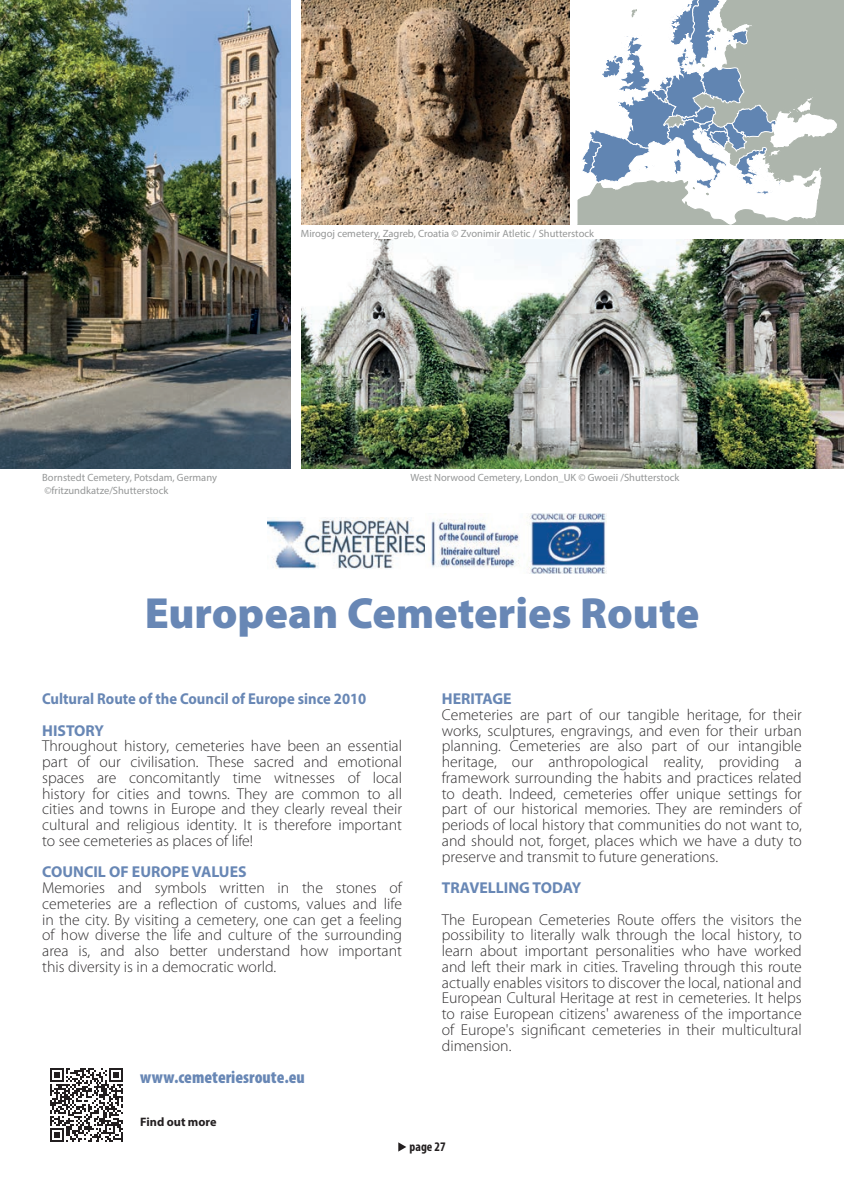
<style>
.page{position:relative;width:844px;height:1191px;background:#fff}
.page>*{position:absolute;margin:0;border:0;box-sizing:border-box;transform-origin:0 0}
.t1{font:900 43.75px "Myriad Pro";color:#6887b5}
.t2{font:900 condensed 17.5px "Myriad Pro";color:#6887b5}
.t3{font:300 15.75px/15.8px "Myriad Pro";color:#312f30;text-align:justify}
.t4{font:700 15.75px/31.5px "Myriad Pro";color:#6887b5;scale:.93 1}
.t5{font:700 15.75px "Myriad Pro";color:#6887b5}
.t6{font:700 condensed 13.12px "Myriad Pro";color:#231f20}
.t7{font:700 12.25px "Myriad Pro";color:#231f20}
.t8{font:10.5px "Myriad Pro";color:#959797}
</style>
<div class="page">
<svg style="left:577px;top:0;width:266px;height:225px"></svg>
<img style="left:268px;top:517px;width:157px;height:52px">
<img style="left:429px;top:514px;width:177px;height:59px">
<img style="left:0;top:0;width:290px;height:469px">
<img style="left:301px;top:0;width:268px;height:225px">
<img style="left:301px;top:240px;width:542px;height:229px">
<svg style="left:50px;top:1068px;width:73px;height:73px"></svg>
<svg style="left:398px;top:1142px;width:8px;height:9px"></svg>
<p class="t8" style="left:301px;top:227px;width:294px">Mirogoj cemetery, Zagreb, Croatia © Zvonimir Atletic / Shutterstock</p>
<p class="t8" style="left:42px;top:471px;width:176px">Bornstedt Cemetery, Potsdam, Germany</p>
<p class="t8" style="left:410px;top:471px;width:270px">West Norwood Cemetery, London_UK © Gwoeii /Shutterstock</p>
<p class="t8" style="left:44px;top:483px;width:125px">©fritzundkatze/Shutterstock</p>
<h1 class="t1" style="left:145px;top:584px;width:556px">European Cemeteries Route</h1>
<p class="t4" style="left:42px;top:682px;width:350px">Cultural Route of the Council of Europe since 2010<br>HISTORY</p>
<p class="t3" style="left:42px;top:738px;width:361px">Throughout history, cemeteries have been an essential part of our civilisation. These sacred and emotional spaces are concomitantly time witnesses of local history for cities and towns. They are common to all cities and towns in Europe and they clearly reveal their cultural and religious identity. It is therefore important to see cemeteries as places of life!</p>
<p class="t5" style="left:42px;top:861px;width:206px">COUNCIL OF EUROPE VALUES</p>
<p class="t3" style="left:42px;top:880px;width:361px">Memories and symbols written in the stones of cemeteries are a reflection of customs, values and life in the city. By visiting a cemetery, one can get a feeling of how diverse the life and culture of the surrounding area is, and also better understand how important this diversity is in a democratic world.</p>
<p class="t2" style="left:140px;top:1065px;width:166px">www.cemeteriesroute.eu</p>
<p class="t7" style="left:140px;top:1113px;width:78px">Find out more</p>
<p class="t5" style="left:441px;top:688px;width:71px">HERITAGE</p>
<p class="t3" style="left:441px;top:707px;width:361px">Cemeteries are part of our tangible heritage, for their works, sculptures, engravings, and even for their urban planning. Cemeteries are also part of our intangible heritage, our anthropological reality, providing a framework surrounding the habits and practices related to death. Indeed, cemeteries offer unique settings for part of our historical memories. They are reminders of periods of local history that communities do not want to, and should not, forget, places which we have a duty to preserve and transmit to future generations.</p>
<p class="t5" style="left:441px;top:877px;width:141px">TRAVELLING TODAY</p>
<p class="t3" style="left:441px;top:911px;width:361px">The European Cemeteries Route offers the visitors the possibility to literally walk through the local history, to learn about important personalities who have worked and left their mark in cities. Traveling through this route actually enables visitors to discover the local, national and European Cultural Heritage at rest in cemeteries. It helps to raise European citizens' awareness of the importance of Europe's significant cemeteries in their multicultural dimension.</p>
<p class="t6" style="left:409px;top:1138px;width:38px">page 27</p>
</div>
